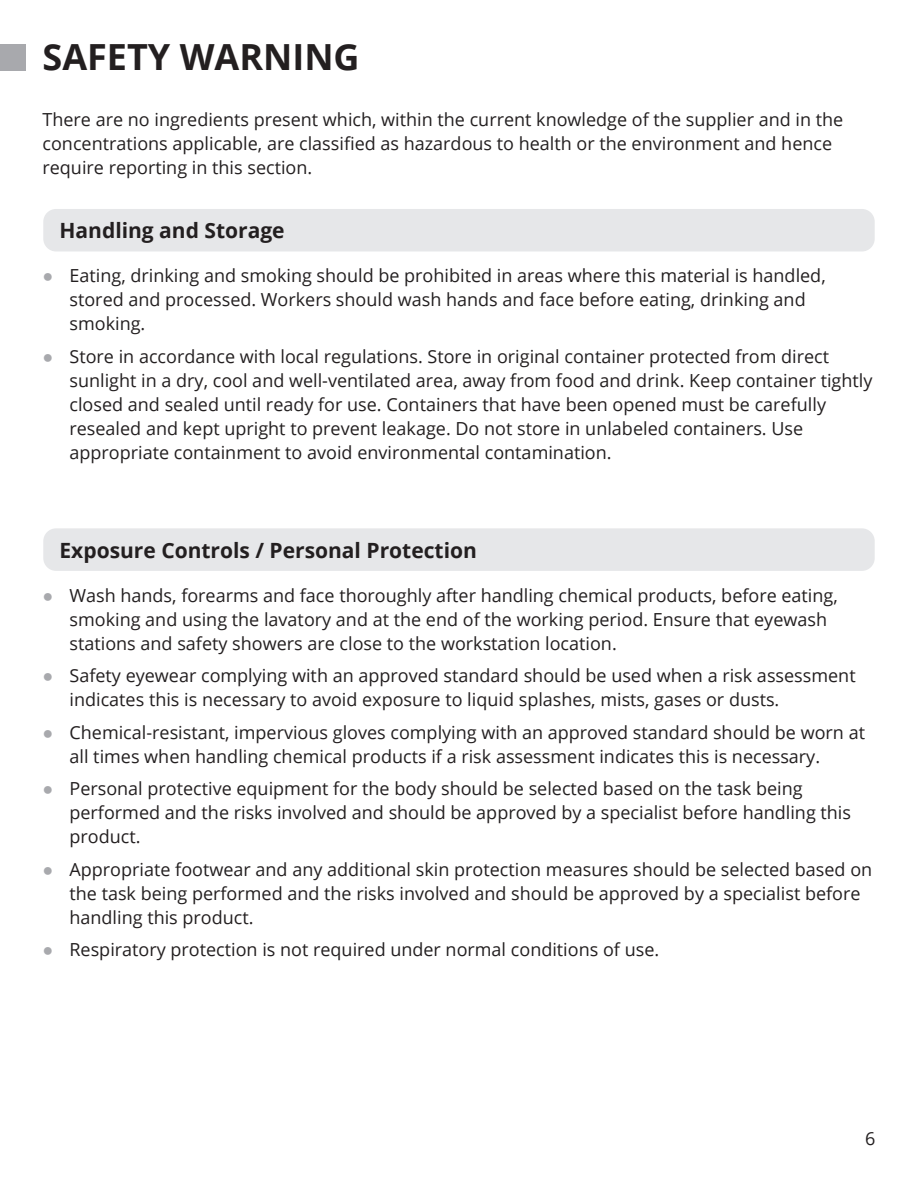
<style>
.page{position:relative;width:918px;height:1188px;background:#fff}
.page>*{position:absolute;margin:0;border:0;box-sizing:border-box;transform-origin:0 0}
.Chapter{font:700 36px "Open Sans";color:#231f20}
.Subtitle{font:700 21px "Open Sans";color:#231f20}
.Normal_text{font:18px/24px "Open Sans";color:#231f20}
.s1{font-family:"Arial";color:#a8a9ad}
</style>
<div class="page">
<div style="left:43px;top:209px;width:832px;height:42px;background:#e6e7e9;border-radius:13px"></div>
<div style="left:43px;top:528px;width:832px;height:43px;background:#e6e7e9;border-radius:13px"></div>
<div style="left:0;top:44px;width:26px;height:27px;background:#a8a9ad"></div>
<p class="Chapter" style="left:43px;top:32px;width:319px">SAFETY WARNING</p>
<p class="Normal_text" style="left:43px;top:107px;width:802px">There are no ingredients present which, within the current knowledge of the supplier and in the concentrations applicable, are classified as hazardous to health or the environment and hence require reporting in this section.</p>
<p class="Subtitle" style="left:60px;top:216px;width:227px">Handling and Storage</p>
<p class="Normal_text" style="left:70px;top:263px;width:758px;text-indent:-27px"><span class="s1">●</span> Eating, drinking and smoking should be prohibited in areas where this material is handled, stored and processed. Workers should wash hands and face before eating, drinking and smoking.</p>
<p class="Normal_text" style="left:70px;top:344px;width:805px;text-indent:-27px"><span class="s1">●</span> Store in accordance with local regulations. Store in original container protected from direct sunlight in a dry, cool and well-ventilated area, away from food and drink. Keep container tightly closed and sealed until ready for use. Containers that have been opened must be carefully resealed and kept upright to prevent leakage. Do not store in unlabeled containers. Use appropriate containment to avoid environmental contamination.</p>
<p class="Subtitle" style="left:60px;top:535px;width:419px">Exposure Controls / Personal Protection</p>
<p class="Normal_text" style="left:70px;top:583px;width:770px;text-indent:-27px"><span class="s1">●</span> Wash hands, forearms and face thoroughly after handling chemical products, before eating, smoking and using the lavatory and at the end of the working period. Ensure that eyewash stations and safety showers are close to the workstation location.</p>
<p class="Normal_text" style="left:70px;top:663px;width:788px;text-indent:-27px"><span class="s1">●</span> Safety eyewear complying with an approved standard should be used when a risk assessment indicates this is necessary to avoid exposure to liquid splashes, mists, gases or dusts.</p>
<p class="Normal_text" style="left:70px;top:720px;width:797px;text-indent:-27px"><span class="s1">●</span> Chemical-resistant, impervious gloves complying with an approved standard should be worn at all times when handling chemical products if a risk assessment indicates this is necessary.</p>
<p class="Normal_text" style="left:70px;top:776px;width:783px;text-indent:-27px"><span class="s1">●</span> Personal protective equipment for the body should be selected based on the task being performed and the risks involved and should be approved by a specialist before handling this product.</p>
<p class="Normal_text" style="left:70px;top:857px;width:804px;text-indent:-27px"><span class="s1">●</span> Appropriate footwear and any additional skin protection measures should be selected based on the task being performed and the risks involved and should be approved by a specialist before handling this product.</p>
<p class="Normal_text" style="left:43px;top:937px;width:618px"><span class="s1">●</span> Respiratory protection is not required under normal conditions of use.</p>
<p class="Normal_text" style="left:865px;top:1126px;width:12px">6</p>
</div>
